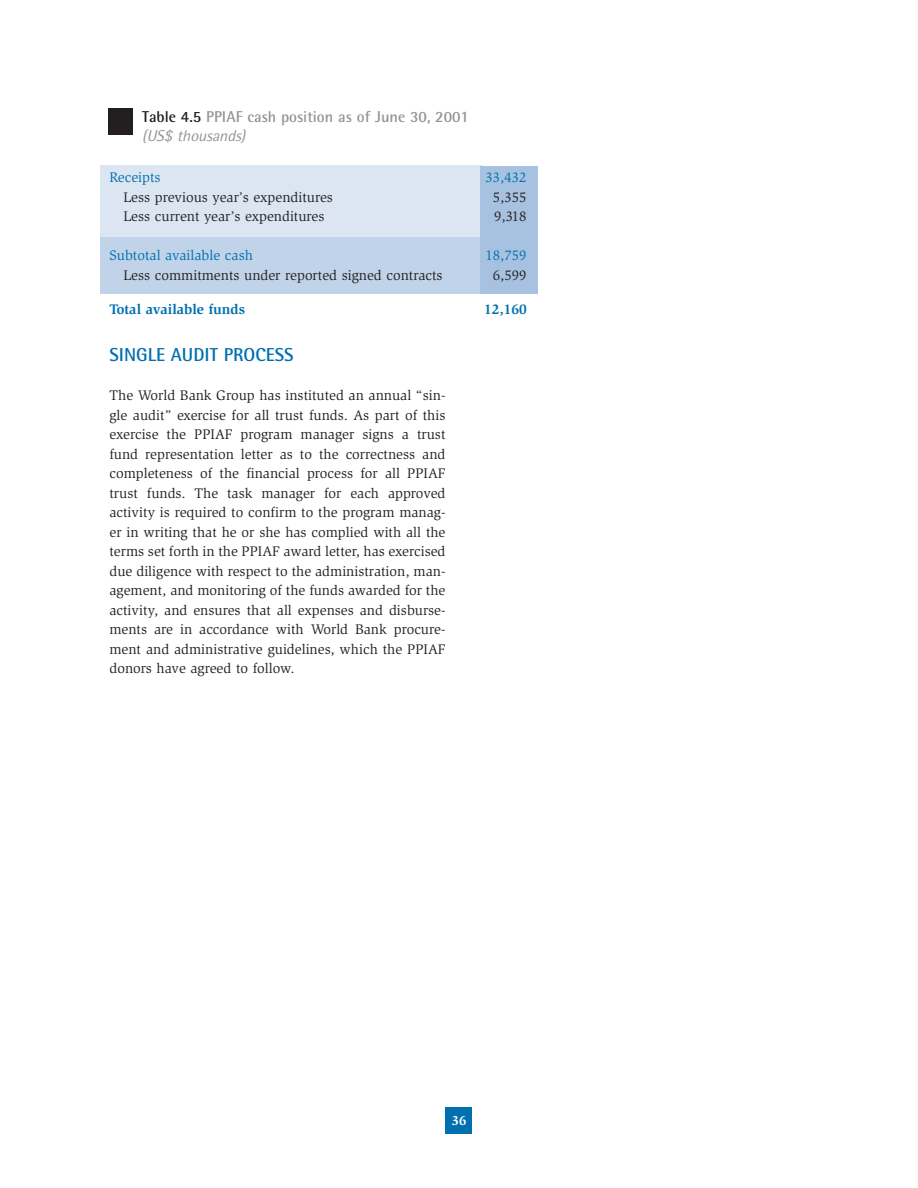
<style>
.page{position:relative;width:918px;height:1188px;background:#fff}
.page>*{position:absolute;margin:0;border:0;box-sizing:border-box;transform-origin:0 0}
.t1{font:700 18.75px "Agfa Rotis Semisans";color:#0070af}
.t2{font:700 15.75px/19.5px "Agfa Rotis Semisans";color:#939598}
.t3{font:14.25px/19.5px "Slimbach";color:#231f20;text-align:justify}
.t4{font:14.25px "Slimbach";color:#0070af}
.t5{font:700 14.25px "Slimbach";color:#0070af}
.t6{font:700 13.5px "Slimbach";color:#fff}
.s1{color:#231f20}
.s2{font-weight:400;font-style:italic}
</style>
<div class="page">
<div style="left:101px;top:166px;width:381px;height:71px;background:#dce5f2"></div>
<div style="left:101px;top:237px;width:381px;height:57px;background:#c0d3e9"></div>
<div style="left:446px;top:1107px;width:26px;height:27px;background:#0070af"></div>
<div style="left:108px;top:108px;width:25px;height:27px;background:#231f20"></div>
<div style="left:480px;top:166px;width:57px;height:127px;background:#a6c2e0"></div>
<p class="t2" style="left:142px;top:108px;width:328px"><span class="s1">Table 4.5</span> PPIAF cash position as of June 30, 2001 <span class="s2">(US$ thousands)</span></p>
<p class="t4" style="left:110px;top:172px;width:53px">Receipts</p>
<p class="t4" style="left:486px;top:172px;width:43px">33,432</p>
<p class="t3" style="left:123px;top:188px;width:211px">Less previous year’s expenditures</p>
<p class="t3" style="left:493px;top:188px;width:35px">5,355</p>
<p class="t3" style="left:123px;top:208px;width:203px">Less current year’s expenditures</p>
<p class="t3" style="left:494px;top:208px;width:34px">9,318</p>
<p class="t4" style="left:110px;top:250px;width:145px">Subtotal available cash</p>
<p class="t4" style="left:486px;top:250px;width:43px">18,759</p>
<p class="t3" style="left:123px;top:266px;width:321px">Less commitments under reported signed contracts</p>
<p class="t3" style="left:493px;top:266px;width:35px">6,599</p>
<p class="t5" style="left:110px;top:304px;width:137px">Total available funds</p>
<p class="t5" style="left:484px;top:304px;width:44px">12,160</p>
<h1 class="t1" style="left:110px;top:348px;width:186px">SINGLE AUDIT PROCESS</h1>
<p class="t3" style="left:110px;top:387px;width:338px">The World Bank Group has instituted an annual “sin&shy;gle audit” exercise for all trust funds. As part of this exercise the PPIAF program manager signs a trust fund representation letter as to the correctness and completeness of the financial process for all PPIAF trust funds. The task manager for each approved activity is required to confirm to the program manag&shy;er in writing that he or she has complied with all the terms set forth in the PPIAF award letter, has exercised due diligence with respect to the administration, man&shy;agement, and monitoring of the funds awarded for the activity, and ensures that all expenses and disburse&shy;ments are in accordance with World Bank procure&shy;ment and administrative guidelines, which the PPIAF donors have agreed to follow.</p>
<p class="t6" style="left:452px;top:1115px;width:16px">36</p>
</div>
